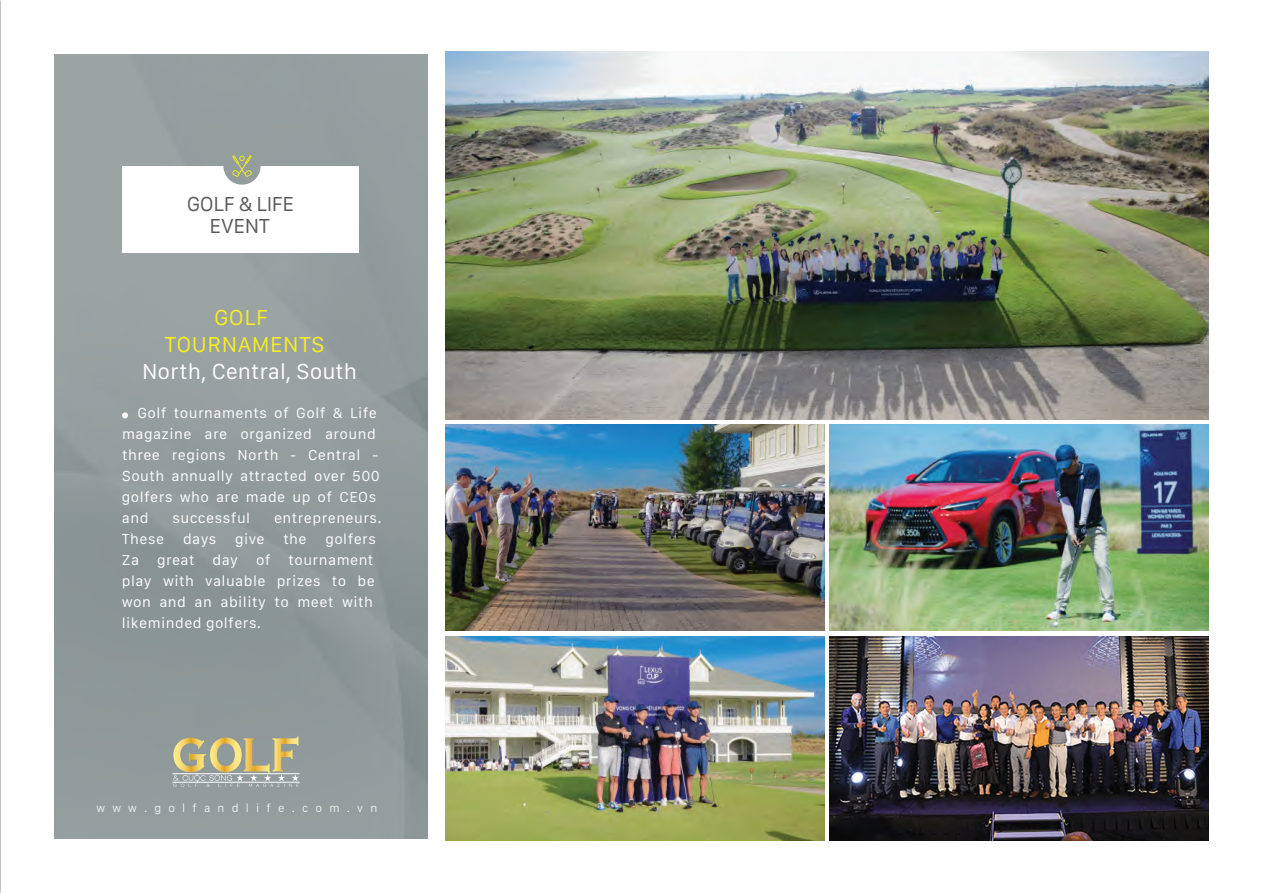
<style>
.page{position:relative;width:1263px;height:893px;background:#fff}
.page>*{position:absolute;margin:0;border:0;box-sizing:border-box;transform-origin:0 0}
.t1{font:22.5px "San Francisco Text";color:#fff}
.t2{font:22.5px/27px "San Francisco Text";letter-spacing:.02em;color:#f7ee21;text-align:center}
.t3{font:21px/22.5px "San Francisco Text";letter-spacing:-.02em;color:#59595b;text-align:center}
.t4{font:15px/21px "San Francisco Text";letter-spacing:.03em;color:#fff}
.t5{font:300 12px "San Francisco Text";letter-spacing:.6em;color:#fff}
</style>
<div class="page">
<div style="left:54px;top:54px;width:373px;height:785px;background:#939d9d"></div>
<svg style="left:122px;top:412px;width:6px;height:6px"></svg>
<svg style="left:122px;top:155px;width:237px;height:98px;background:#f1f2f1"></svg>
<img style="left:445px;top:52px;width:764px;height:367px">
<img style="left:445px;top:424px;width:379px;height:206px">
<img style="left:445px;top:637px;width:379px;height:204px">
<img style="left:830px;top:424px;width:379px;height:206px">
<img style="left:830px;top:637px;width:379px;height:204px">
<hr style="left:172px;top:782px;width:128px;height:1px;background:#fff">
<hr style="left:172px;top:773px;width:128px;height:1px;background:#fff">
<svg style="left:173px;top:736px;width:126px;height:51px"></svg>
<h2 class="t3" style="left:187px;top:192px;width:109px">GOLF &amp; LIFE<br>EVENT</h2>
<h1 class="t2" style="left:165px;top:303px;width:161px">GOLF<br>TOURNAMENTS</h1>
<h1 class="t1" style="left:142px;top:357px;width:217px">North, Central, South</h1>
<p class="t4" style="left:122px;top:402px;width:259px;text-indent:15px">Golf tournaments of Golf &amp; Life magazine are organized around three regions North - Central -<br>South annually attracted over 500 golfers who are made up of CEOs and</p>
<p class="t4" style="left:172px;top:507px;width:79px">successful</p>
<p class="t4" style="left:122px;top:507px;width:261px;text-indent:152px">entrepreneurs.<br>These days give the golfers<br>Za great day of tournament play with valuable prizes to be won and an ability to meet with likeminded golfers.</p>
<p class="t5" style="left:97px;top:801px;width:282px">www.golfandlife.com.vn</p>
</div>
